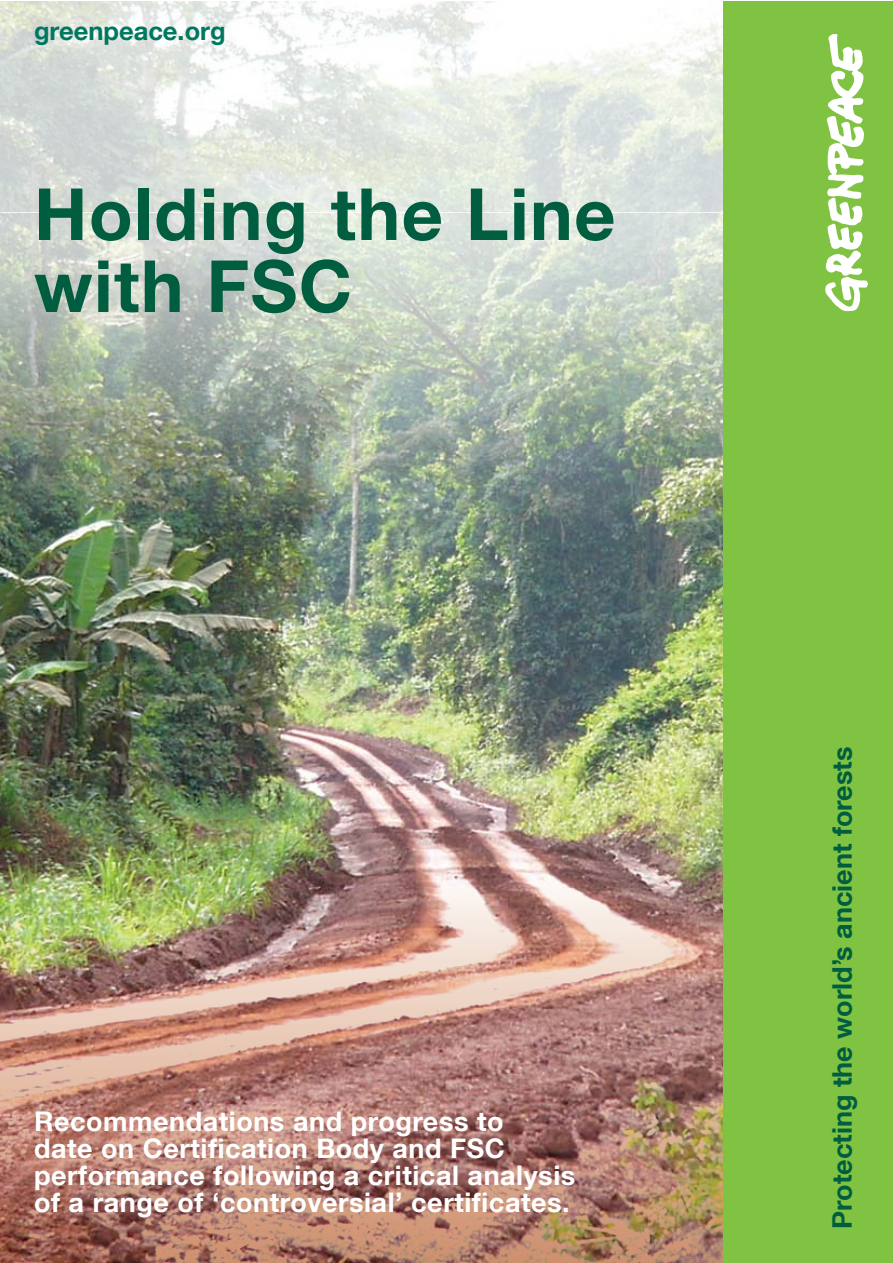
<style>
.page{position:relative;width:893px;height:1263px;background:#fff}
.page>*{position:absolute;margin:0;border:0;box-sizing:border-box;transform-origin:0 0}
.t1{font:700 72px/72px "Helvetica Neue LT Com";letter-spacing:.02em;color:#005d3f}
.t2{font:700 27px/27px "Helvetica Neue LT Com";letter-spacing:.02em;color:#fff}
.t3{font:700 27px "Helvetica Neue LT Com";color:#005d3f}
.t4{font:700 25.5px "Helvetica Neue LT Com";color:#007860}
</style>
<div class="page">
<img style="left:0;top:1px;width:724px;height:877px">
<img style="left:0;top:878px;width:724px;height:385px">
<div style="left:724px;top:1px;width:168px;height:1262px;background:#80c342"></div>
<img style="left:0;top:213px;width:723px;height:515px">
<svg style="left:0;top:1px;width:723px;height:212px"></svg>
<svg style="left:825px;top:34px;width:43px;height:277px"></svg>
<p class="t4" style="left:34px;top:22px;width:193px">greenpeace.org</p>
<h1 class="t1" style="left:34px;top:189px;width:583px">Holding the Line with FSC</h1>
<p class="t2" style="left:34px;top:1112px;width:543px">Recommendations and progress to<br>date on Certification Body and FSC performance following a critical analysis of a range of ‘controversial’ certificates.</p>
<p class="t3" style="left:833px;top:1229px;width:484px;rotate:-90deg">Protecting the world’s ancient forests</p>
</div>
